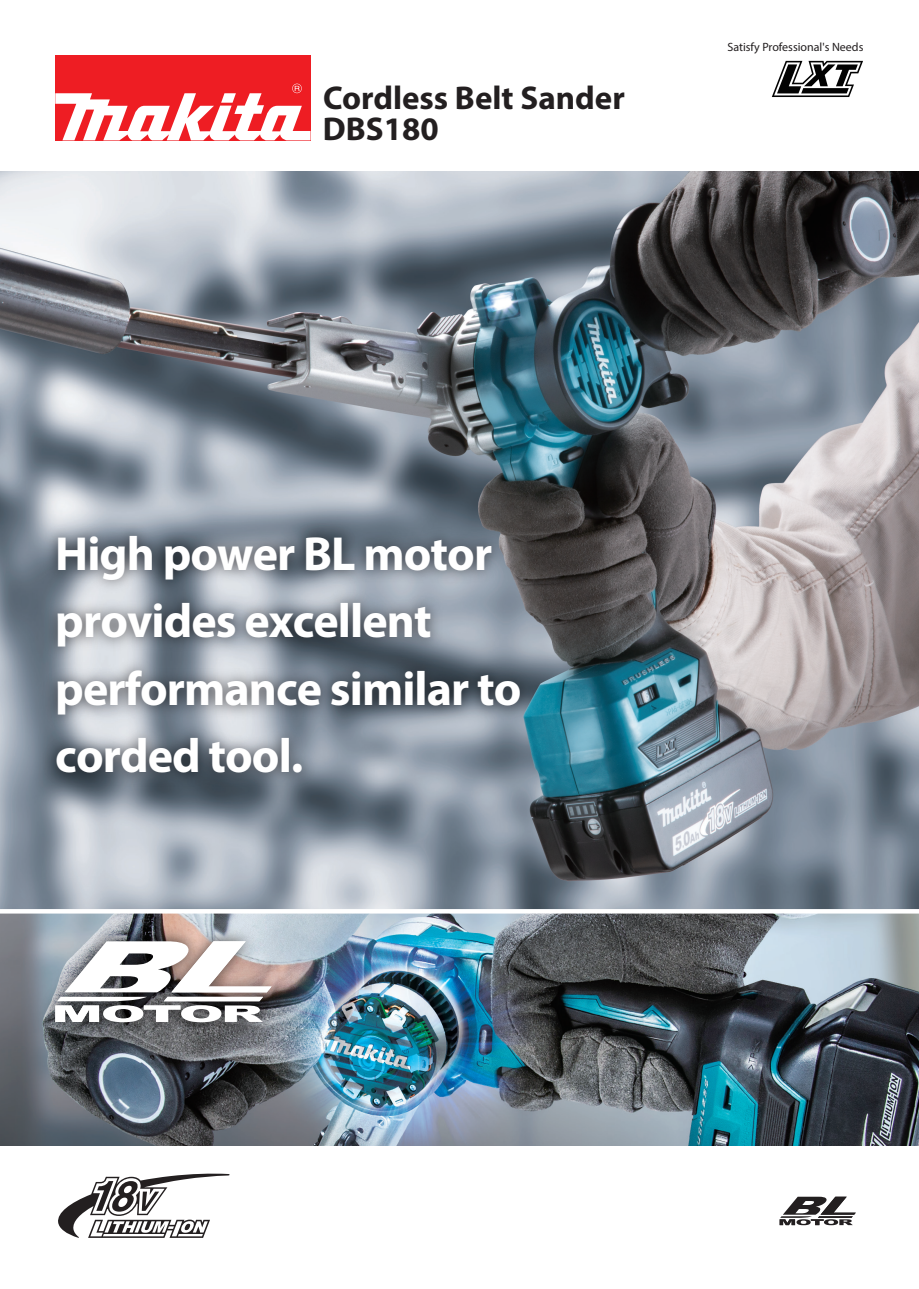
<style>
.page{position:relative;width:919px;height:1289px;background:#fff}
.page>*{position:absolute;margin:0;border:0;box-sizing:border-box;transform-origin:0 0}
.t1{font:700 48px/67.5px "Myriad Pro";letter-spacing:-.02em;color:#fff}
.t2{font:700 33px "Myriad Pro";color:#231f20}
.t3{font:12px "Myriad Pro";color:#231f20}
</style>
<div class="page">
<div style="left:55px;top:55px;width:255px;height:85px;background:#ee1d23"></div>
<svg style="left:55px;top:84px;width:255px;height:56px"></svg>
<svg style="left:771px;top:61px;width:92px;height:36px"></svg>
<img style="left:0;top:172px;width:918px;height:737px">
<img style="left:0;top:913px;width:918px;height:232px">
<img style="left:36px;top:921px;width:255px;height:120px">
<svg style="left:55px;top:941px;width:216px;height:81px"></svg>
<svg style="left:779px;top:1196px;width:76px;height:29px"></svg>
<svg style="left:58px;top:1173px;width:171px;height:64px"></svg>
<img style="left:36px;top:510px;width:567px;height:294px">
<p class="t2" style="left:323px;top:77px;width:303px">Cordless Belt Sander</p>
<p class="t2" style="left:323px;top:108px;width:117px">DBS180</p>
<p class="t3" style="left:727px;top:40px;width:138px">Satisfy Professional's Needs</p>
<p class="t1" style="left:55px;top:518px;width:468px">High power BL motor provides excellent performance similar to corded tool.</p>
</div>
